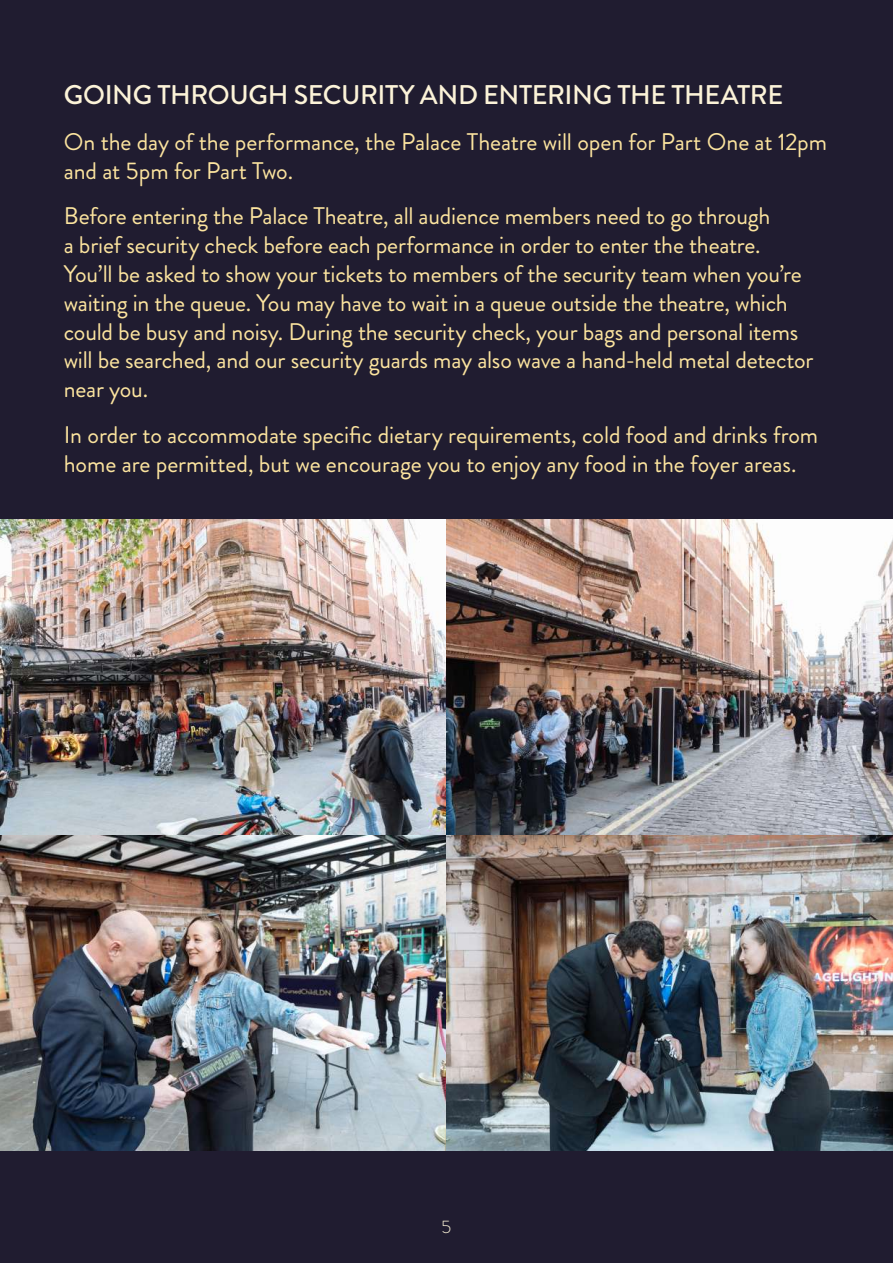
<style>
.page{position:relative;width:893px;height:1263px;background:#201c30}
.page>*{position:absolute;margin:0;border:0;box-sizing:border-box;transform-origin:0 0}
.t1{font:500 27px "Brandon Grotesque";letter-spacing:-.015em;color:#fcf3d8}
.t2{font:24px/28.8px "Brandon Grotesque";letter-spacing:-.01em;color:#fce49f}
.t3{font:300 18px "Brandon Grotesque";color:#fcf3d8}
</style>
<div class="page">
<img style="left:0;top:520px;width:893px;height:631px">
<p class="t1" style="left:64px;top:76px;width:721px">GOING THROUGH SECURITY AND ENTERING THE THEATRE</p>
<p class="t2" style="left:64px;top:127px;width:765px">On the day of the performance, the Palace Theatre will open for Part One at 12pm and at 5pm for Part Two.</p>
<p class="t2" style="left:64px;top:202px;width:751px">Before entering the Palace Theatre, all audience members need to go through<br>a brief security check before each performance in order to enter the theatre.<br>You’ll be asked to show your tickets to members of the security team when you’re waiting in the queue. You may have to wait in a queue outside the theatre, which could be busy and noisy. During the security check, your bags and personal items will be searched, and our security guards may also wave a hand-held metal detector near you.</p>
<p class="t2" style="left:64px;top:421px;width:756px">In order to accommodate specific dietary requirements, cold food and drinks from home are permitted, but we encourage you to enjoy any food in the foyer areas.</p>
<p class="t3" style="left:442px;top:1214px;width:11px">5</p>
</div>
